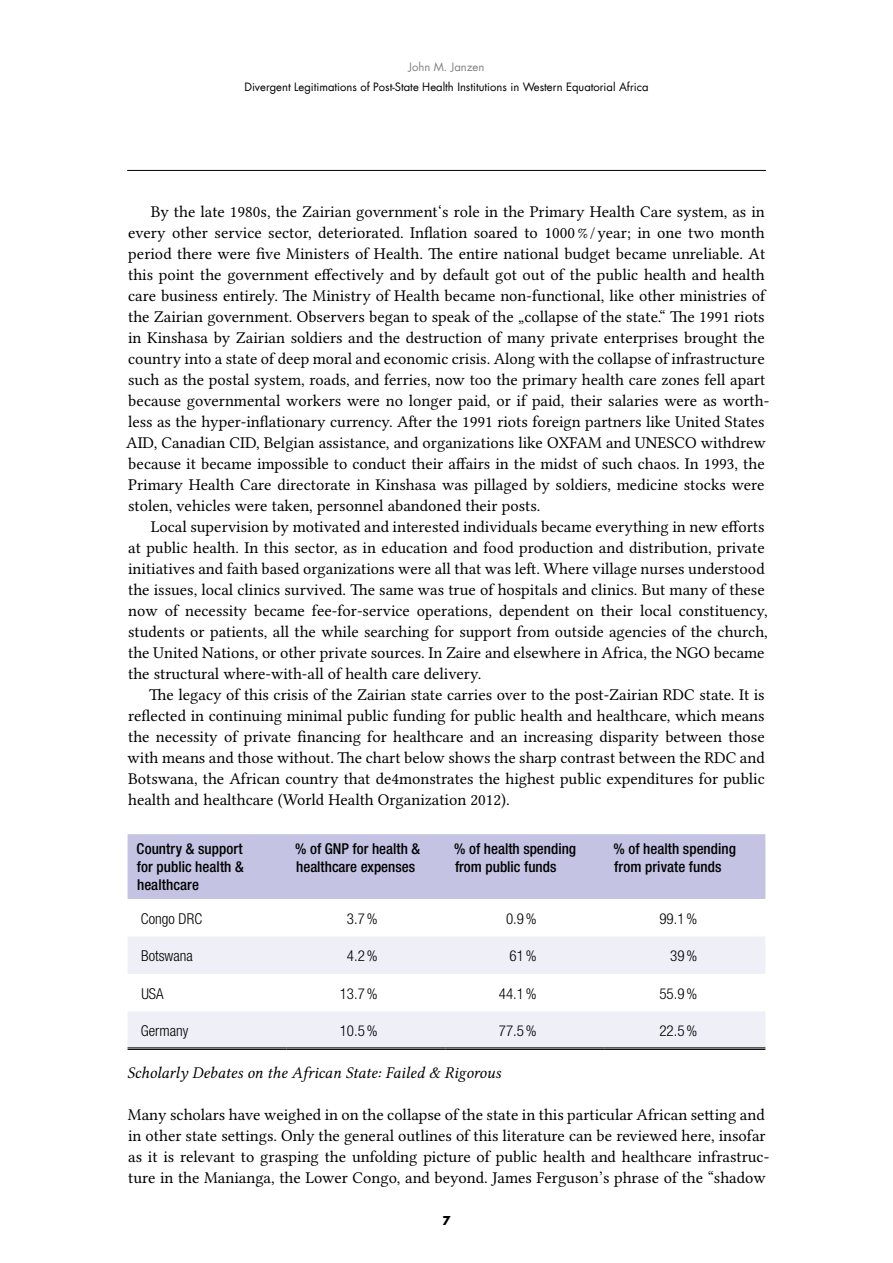
<style>
.page{position:relative;width:893px;height:1263px;background:#fff}
.page>*{position:absolute;margin:0;border:0;box-sizing:border-box;transform-origin:0 0}
.WP_Standard_mit{font:16.5px/21px "Lin Libertine O";color:#000}
.WP_Standard_ohne{font:16.5px/21px "Lin Libertine O";color:#000}
.WP_BU{font:16.5px "Lin Libertine OI";color:#000}
.WP_Table_Head{font:500 condensed 15px/18px "Helvetica Neue";color:#000}
.WP_Table_Content{font:300 condensed 15px "Helvetica Neue";color:#000}
.t1{font:700 12px "Futura";color:#000}
.t2{font:11.25px "Futura";color:#000}
.t3{font:11.25px "Futura";color:#828281}
</style>
<div class="page">
<hr style="left:127px;top:170px;width:639px;height:1px;background:#000">
<div style="left:128px;top:834px;width:637px;height:65px;background:#c4c3e3"></div>
<svg style="left:128px;top:937px;width:637px;height:110px;fill:#efeff8"></svg>
<hr style="left:287px;top:1047px;width:159px;height:1px;background:#000">
<hr style="left:287px;top:1049px;width:159px;height:1px;background:#000">
<hr style="left:446px;top:1047px;width:159px;height:1px;background:#000">
<hr style="left:446px;top:1049px;width:159px;height:1px;background:#000">
<hr style="left:605px;top:1047px;width:160px;height:1px;background:#000">
<hr style="left:605px;top:1049px;width:160px;height:1px;background:#000">
<hr style="left:128px;top:1047px;width:159px;height:1px;background:#000">
<hr style="left:128px;top:1049px;width:159px;height:1px;background:#000">
<p class="t3" style="left:409px;top:60px;width:77px">John M. Janzen</p>
<p class="t2" style="left:244px;top:80px;width:406px">Divergent Legitimations of Post-State Health Institutions in Western Equatorial Africa</p>
<p class="WP_Standard_mit" style="left:126px;top:199px;width:644px;text-indent:25px">By the late 1980s, the Zairian government‘s role in the Primary Health Care system, as in every other service sector, deteriorated. Inflation soared to 1000 % / year; in one two month period there were five Ministers of Health. The entire national budget became unreliable. At this point the government effectively and by default got out of the public health and health care business entirely. The Ministry of Health became non-functional, like other ministries of the Zairian government. Observers began to speak of the „collapse of the state.“ The 1991 riots in Kinshasa by Zairian soldiers and the destruction of many private enterprises brought the country into a state of deep moral and economic crisis. Along with the collapse of infrastructure such as the postal system, roads, and ferries, now too the primary health care zones fell apart because governmental workers were no longer paid, or if paid, their salaries were as worth&shy;less as the hyper-inflationary currency. After the 1991 riots foreign partners like United States AID, Canadian CID, Belgian assistance, and organizations like OXFAM and UNESCO withdrew because it became impossible to conduct their affairs in the midst of such chaos. In 1993, the Primary Health Care directorate in Kinshasa was pillaged by soldiers, medicine stocks were stolen, vehicles were taken, personnel abandoned their posts.</p>
<p class="WP_Standard_mit" style="left:128px;top:514px;width:641px;text-indent:23px">Local supervision by motivated and interested individuals became everything in new efforts at public health. In this sector, as in education and food production and distribution, private initiatives and faith based organizations were all that was left. Where village nurses understood the issues, local clinics survived. The same was true of hospitals and clinics. But many of these now of necessity became fee-for-service operations, dependent on their local constituency, students or patients, all the while searching for support from outside agencies of the church, the United Nations, or other private sources. In Zaire and elsewhere in Africa, the NGO became the structural where-with-all of health care delivery.</p>
<p class="WP_Standard_mit" style="left:128px;top:682px;width:639px;text-align:justify;text-indent:22px">The legacy of this crisis of the Zairian state carries over to the post-Zairian RDC state. It is reflected in continuing minimal public funding for public health and healthcare, which means the necessity of private financing for healthcare and an increasing disparity between those with means and those without. The chart below shows the sharp contrast between the RDC and Botswana, the African country that de4monstrates the highest public expenditures for public health and healthcare (World Health Organization 2012).</p>
<p class="WP_Table_Head" style="left:137px;top:840px;width:109px;text-align:justify">Country &amp; support for public health &amp; healthcare</p>
<p class="WP_Table_Head" style="left:295px;top:840px;width:126px">% of GNP for health &amp; healthcare expenses</p>
<p class="WP_Table_Head" style="left:454px;top:840px;width:123px">% of health spending from public funds</p>
<p class="WP_Table_Head" style="left:613px;top:840px;width:124px">% of health spending from private funds</p>
<p class="WP_Table_Content" style="left:141px;top:910px;width:63px">Congo DRC</p>
<p class="WP_Table_Content" style="left:347px;top:910px;width:32px">3.7%</p>
<p class="WP_Table_Content" style="left:506px;top:910px;width:32px">0.9%</p>
<p class="WP_Table_Content" style="left:659px;top:910px;width:39px">99.1%</p>
<p class="WP_Table_Content" style="left:141px;top:947px;width:53px">Botswana</p>
<p class="WP_Table_Content" style="left:347px;top:947px;width:32px">4.2%</p>
<p class="WP_Table_Content" style="left:510px;top:947px;width:29px">61%</p>
<p class="WP_Table_Content" style="left:670px;top:947px;width:29px">39%</p>
<p class="WP_Table_Content" style="left:141px;top:985px;width:24px">USA</p>
<p class="WP_Table_Content" style="left:340px;top:985px;width:39px">13.7%</p>
<p class="WP_Table_Content" style="left:499px;top:985px;width:39px">44.1%</p>
<p class="WP_Table_Content" style="left:659px;top:985px;width:39px">55.9%</p>
<p class="WP_Table_Content" style="left:141px;top:1022px;width:49px">Germany</p>
<p class="WP_Table_Content" style="left:340px;top:1022px;width:39px">10.5%</p>
<p class="WP_Table_Content" style="left:499px;top:1022px;width:39px">77.5%</p>
<p class="WP_Table_Content" style="left:659px;top:1022px;width:39px">22.5%</p>
<p class="WP_BU" style="left:127px;top:1063px;width:375px">Scholarly Debates on the African State: Failed &amp; Rigorous</p>
<p class="WP_Standard_ohne" style="left:128px;top:1102px;width:643px">Many scholars have weighed in on the collapse of the state in this particular African setting and in other state settings. Only the general outlines of this literature can be reviewed here, insofar as it is relevant to grasping the unfolding picture of public health and healthcare infrastruc&shy;ture in the Manianga, the Lower Congo, and beyond. James Ferguson’s phrase of the “shadow</p>
<p class="t1" style="left:442px;top:1212px;width:10px">7</p>
</div>
